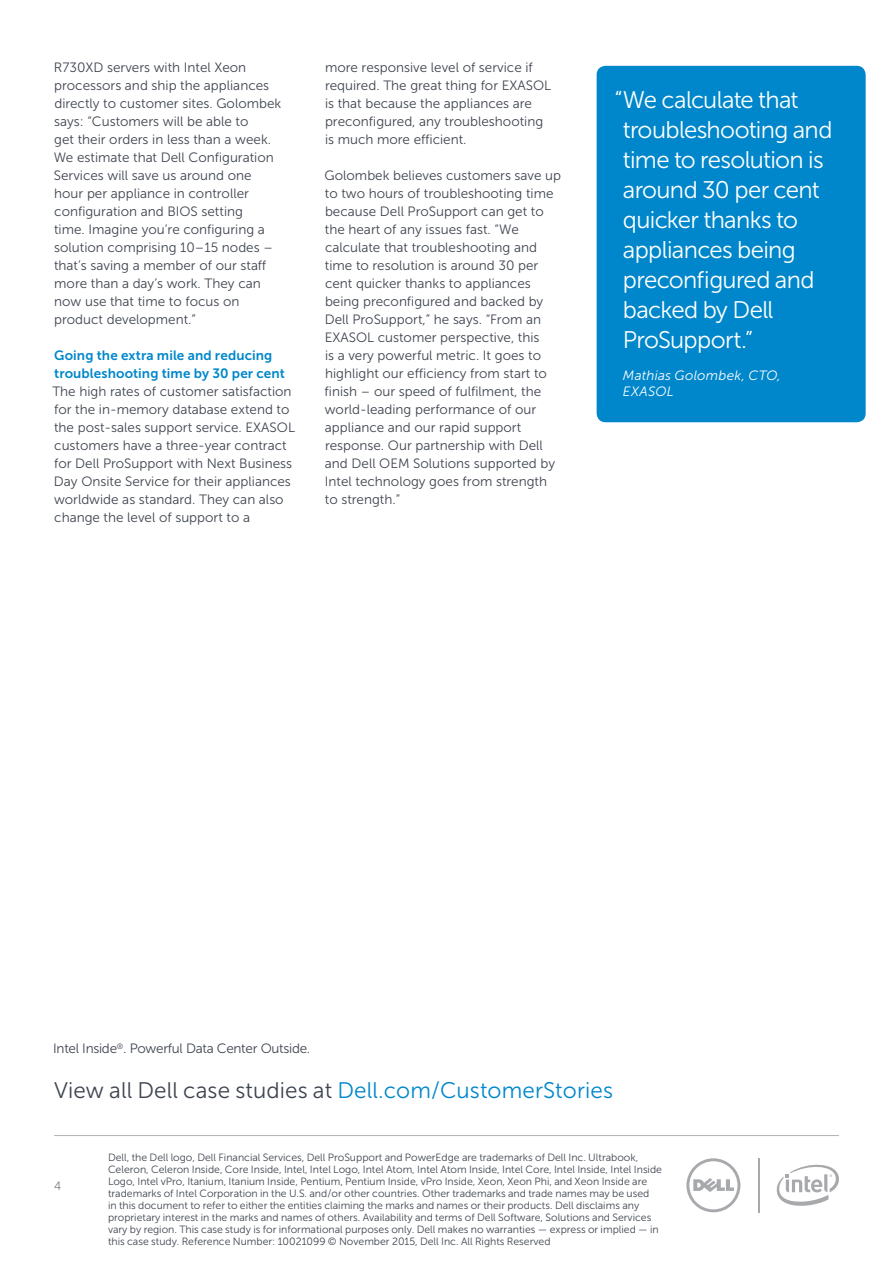
<style>
.page{position:relative;width:893px;height:1263px;background:#fff}
.page>*{position:absolute;margin:0;border:0;box-sizing:border-box;transform-origin:0 0}
.Pull_quote_in_box{font:24px/30px "Museo Sans For Dell 300";letter-spacing:-.03em;color:#fff}
.LAST_PAGE_CTA{font:22.5px "Museo Sans For Dell 300";letter-spacing:.005em;color:#3e444f}
.Body_copy_Dell_Dark{font:13.5px/18px "Museo Sans For Dell 300";color:#3e444f}
.Body_copy_Dell_Dark-2{font:13.5px/18px "Museo Sans For Dell 700";letter-spacing:.005em;color:#0087cb}
.Body_copy_Dell_Dark-3{font:13.5px "Museo Sans For Dell 300";letter-spacing:-.02em;color:#3e444f}
.Pull_quote_in_box-2{font:italic 13.5px/16.5px "Museo Sans For Dell 300";letter-spacing:.02em;color:#fff}
.t1{font:12px "Museo Sans For Dell 100";color:#3e444f}
.LAST_PAGE_Disclaimer{font:10.5px/12px "Museo Sans For Dell 300";color:#3e444f}
.s1{color:#0087cb}
</style>
<div class="page">
<hr style="left:54px;top:1135px;width:785px;height:1px;background:#aeb3b8">
<div style="left:597px;top:66px;width:269px;height:356px;background:#0087cb;border-radius:9px"></div>
<hr style="left:758px;top:1158px;width:1px;height:54px;background:#a8a9ad">
<svg style="left:686px;top:1158px;width:54px;height:54px"></svg>
<svg style="left:776px;top:1164px;width:63px;height:42px"></svg>
<p class="Body_copy_Dell_Dark" style="left:54px;top:58px;width:229px">R730XD servers with Intel Xeon processors and ship the appliances directly to customer sites. Golombek says: “Customers will be able to<br>get their orders in less than a week.<br>We estimate that Dell Configuration<br>Services will save us around one hour per appliance in controller configuration and BIOS setting<br>time. Imagine you’re configuring a solution comprising 10–15 nodes – that’s saving a member of our staff more than a day’s work. They can now use that time to focus on product development.”</p>
<p class="Body_copy_Dell_Dark-2" style="left:54px;top:346px;width:232px">Going the extra mile and reducing troubleshooting time by 30 per cent</p>
<p class="Body_copy_Dell_Dark" style="left:52px;top:382px;width:244px">The high rates of customer satisfaction for the in-memory database extend to the post-sales support service. EXASOL customers have a three-year contract for Dell ProSupport with Next Business</p>
<p class="Body_copy_Dell_Dark" style="left:54px;top:472px;width:238px">Day Onsite Service for their appliances</p>
<p class="Body_copy_Dell_Dark" style="left:54px;top:490px;width:231px">worldwide as standard. They can also</p>
<p class="Body_copy_Dell_Dark" style="left:54px;top:508px;width:197px">change the level of support to a</p>
<p class="Body_copy_Dell_Dark" style="left:325px;top:58px;width:228px">more responsive level of service if required. The great thing for EXASOL is that because the appliances are preconfigured, any troubleshooting is much more efficient.</p>
<p class="Body_copy_Dell_Dark" style="left:325px;top:166px;width:238px">Golombek believes customers save up to two hours of troubleshooting time because Dell ProSupport can get to the heart of any issues fast. “We calculate that troubleshooting and time to resolution is around 30 per cent quicker thanks to appliances being preconfigured and backed by Dell ProSupport,” he says. “From an EXASOL customer perspective, this<br>is a very powerful metric. It goes to highlight our efficiency from start to finish – our speed of fulfilment, the world-leading performance of our appliance and our rapid support response. Our partnership with Dell and Dell OEM Solutions supported by Intel technology goes from strength to strength.”</p>
<p class="Pull_quote_in_box" style="left:623px;top:85px;width:211px;text-indent:-8px">“We calculate that troubleshooting and time to resolution is around 30 per cent quicker thanks to appliances being preconfigured and backed by Dell<br>ProSupport.”</p>
<p class="Pull_quote_in_box-2" style="left:623px;top:367px;width:160px">Mathias Golombek, CTO,<br>EXASOL</p>
<p class="Body_copy_Dell_Dark-3" style="left:53px;top:1041px;width:258px">Intel Inside<sup>®</sup>. Powerful Data Center Outside.</p>
<p class="LAST_PAGE_CTA" style="left:54px;top:1078px;width:561px">View all Dell case studies at <span class="s1">Dell.com/CustomerStories</span></p>
<p class="t1" style="left:54px;top:1179px;width:9px">4</p>
<p class="LAST_PAGE_Disclaimer" style="left:108px;top:1152px;width:556px">Dell, the Dell logo, Dell Financial Services, Dell ProSupport and PowerEdge are trademarks of Dell Inc. Ultrabook, Celeron, Celeron Inside, Core Inside, Intel, Intel Logo, Intel Atom, Intel Atom Inside, Intel Core, Intel Inside, Intel Inside Logo, Intel vPro, Itanium, Itanium Inside, Pentium, Pentium Inside, vPro Inside, Xeon, Xeon Phi, and Xeon Inside are trademarks of Intel Corporation in the U.S. and/or other countries. Other trademarks and trade names may be used<br>in this document to refer to either the entities claiming the marks and names or their products. Dell disclaims any proprietary interest in the marks and names of others. Availability and terms of Dell Software, Solutions and Services vary by region. This case study is for informational purposes only. Dell makes no warranties — express or implied — in this case study. Reference Number: 10021099 © November 2015, Dell Inc. All Rights Reserved</p>
</div>
